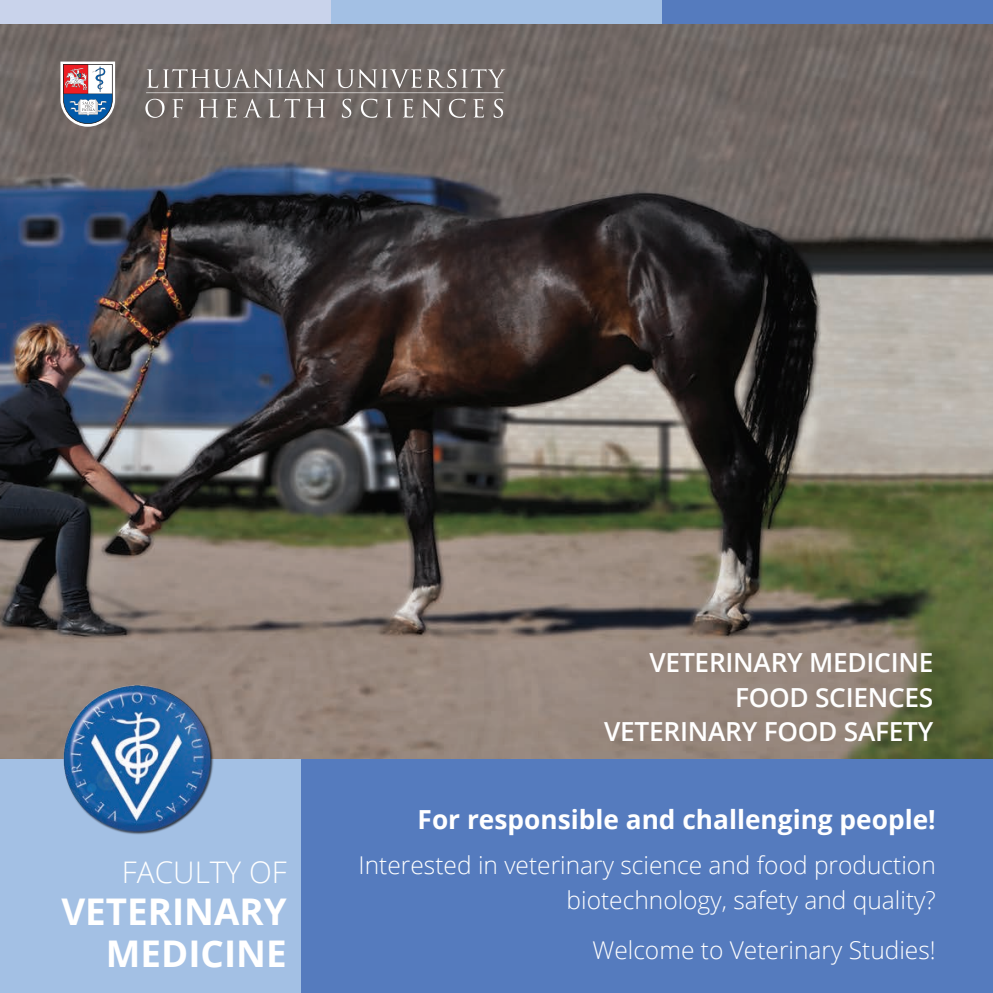
<style>
.page{position:relative;width:993px;height:993px;background:#fff}
.page>*{position:absolute;margin:0;border:0;box-sizing:border-box;transform-origin:0 0}
.t1{font:700 36.75px/42px "Open Sans";color:#fff;text-align:right}
.t2{font:300 29.75px "Open Sans";color:#fff}
.Juodas_7_5_light_jus{font:600 26.25px "Open Sans";letter-spacing:-.01em;color:#fff}
.Juodas_7_light_right{font:700 26.25px "Open Sans";color:#fff}
.Juodas_7_light_right-2{font:300 24.5px/35px "Open Sans";color:#fff;text-align:right}
</style>
<div class="page">
<div style="left:0;top:0;width:351px;height:25px;background:#c9d3eb"></div>
<div style="left:331px;top:0;width:330px;height:25px;background:#a3c0e4"></div>
<div style="left:661px;top:0;width:331px;height:25px;background:#557bbe"></div>
<img style="left:0;top:24px;width:992px;height:735px">
<div style="left:0;top:759px;width:302px;height:233px;background:#a3c0e4"></div>
<div style="left:302px;top:759px;width:690px;height:233px;background:#557bbe"></div>
<svg style="left:60px;top:62px;width:55px;height:65px"></svg>
<svg style="left:145px;top:69px;width:360px;height:49px;background:#847d7a"></svg>
<img style="left:64px;top:684px;width:149px;height:150px">
<p class="t2" style="left:122px;top:851px;width:166px">FACULTY OF</p>
<h1 class="t1" style="left:61px;top:889px;width:227px">VETERINARY<br>MEDICINE</h1>
<p class="Juodas_7_5_light_jus" style="left:649px;top:644px;width:285px">VETERINARY MEDICINE</p>
<p class="Juodas_7_5_light_jus" style="left:734px;top:679px;width:200px">FOOD SCIENCES</p>
<p class="Juodas_7_5_light_jus" style="left:604px;top:713px;width:330px">VETERINARY FOOD SAFETY</p>
<p class="Juodas_7_light_right" style="left:417px;top:800px;width:519px">For responsible and challenging people!</p>
<p class="Juodas_7_light_right-2" style="left:358px;top:846px;width:578px">Interested in veterinary science and food production biotechnology, safety and quality?</p>
<p class="Juodas_7_light_right-2" style="left:592px;top:931px;width:344px">Welcome to Veterinary Studies!</p>
</div>
